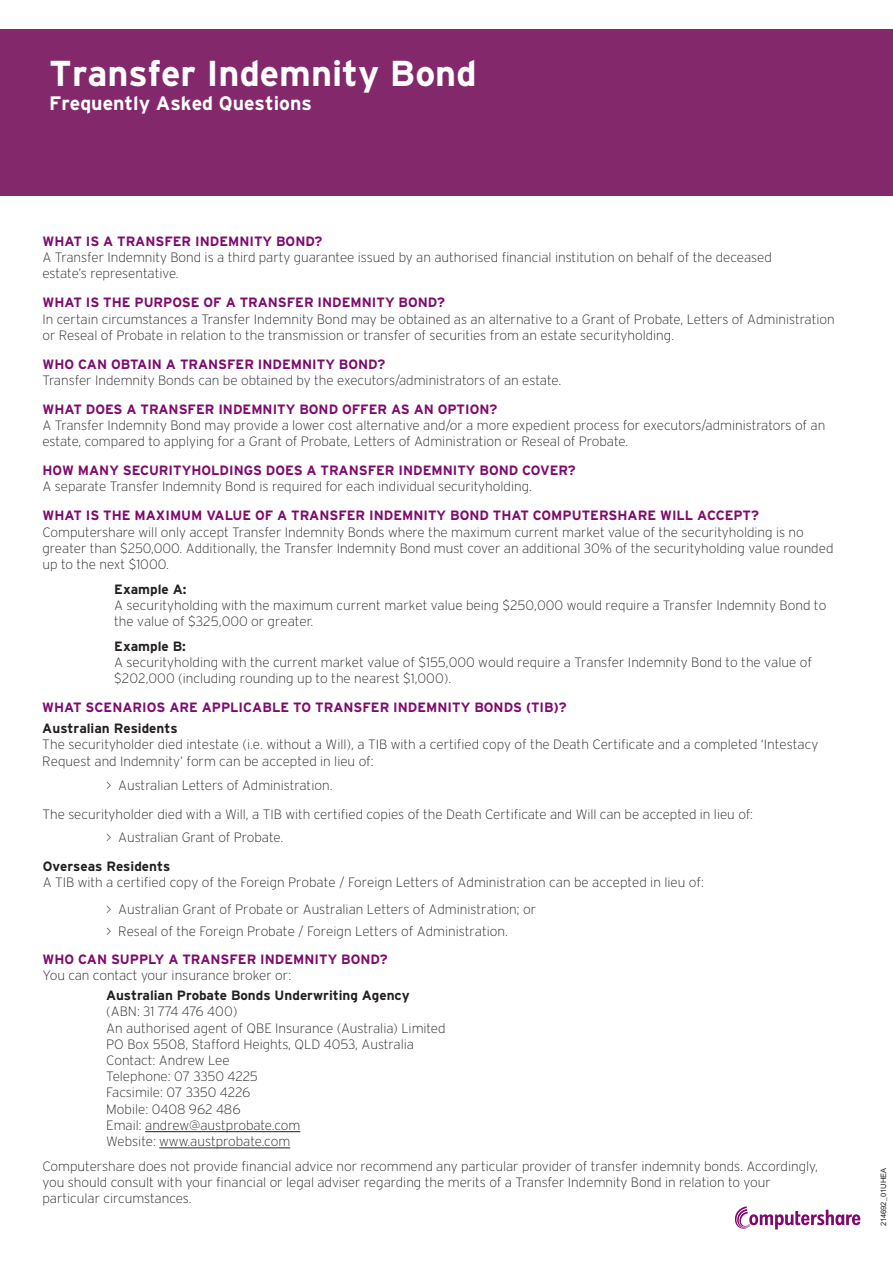
<style>
.page{position:relative;width:893px;height:1263px;background:#fff}
.page>*{position:absolute;margin:0;border:0;box-sizing:border-box;transform-origin:0 0}
.t1{font:700 36px "Interstate";color:#fff}
.t2{font:700 19.5px "Interstate";color:#fff}
.t3{font:200 13.5px/16.2px "Interstate";color:#231f20}
.t4{font:700 13.5px "Interstate";color:#7e0a6d}
.t5{font:700 13.5px "Interstate";color:#231f20}
.t6{font:7.5px "Arial";color:#231f20}
</style>
<div class="page">
<div style="left:0;top:29px;width:893px;height:167px;background:#83296b"></div>
<hr style="left:145px;top:1131px;width:155px;height:1px;background:#231f20">
<hr style="left:159px;top:1147px;width:131px;height:1px;background:#231f20">
<svg style="left:734px;top:1206px;width:126px;height:23px"></svg>
<h1 class="t1" style="left:49px;top:54px;width:429px">Transfer Indemnity Bond</h1>
<h2 class="t2" style="left:49px;top:92px;width:264px">Frequently Asked Questions</h2>
<p class="t4" style="left:43px;top:234px;width:281px">WHAT IS A TRANSFER INDEMNITY BOND?</p>
<p class="t3" style="left:43px;top:249px;width:731px">A Transfer Indemnity Bond is a third party guarantee issued by an authorised financial institution on behalf of the deceased estate’s representative.</p>
<p class="t4" style="left:43px;top:295px;width:404px">WHAT IS THE PURPOSE OF A TRANSFER INDEMNITY BOND?</p>
<p class="t3" style="left:43px;top:311px;width:794px">In certain circumstances a Transfer Indemnity Bond may be obtained as an alternative to a Grant of Probate, Letters of Administration or Reseal of Probate in relation to the transmission or transfer of securities from an estate securityholding.</p>
<p class="t4" style="left:43px;top:356px;width:344px">WHO CAN OBTAIN A TRANSFER INDEMNITY BOND?</p>
<p class="t3" style="left:43px;top:372px;width:520px">Transfer Indemnity Bonds can be obtained by the executors/administrators of an estate.</p>
<p class="t4" style="left:43px;top:402px;width:456px">WHAT DOES A TRANSFER INDEMNITY BOND OFFER AS AN OPTION?</p>
<p class="t3" style="left:43px;top:417px;width:784px">A Transfer Indemnity Bond may provide a lower cost alternative and/or a more expedient process for executors/administrators of an estate, compared to applying for a Grant of Probate, Letters of Administration or Reseal of Probate.</p>
<p class="t4" style="left:43px;top:463px;width:535px">HOW MANY SECURITYHOLDINGS DOES A TRANSFER INDEMNITY BOND COVER?</p>
<p class="t3" style="left:43px;top:479px;width:491px">A separate Transfer Indemnity Bond is required for each individual securityholding.</p>
<p class="t4" style="left:43px;top:508px;width:718px">WHAT IS THE MAXIMUM VALUE OF A TRANSFER INDEMNITY BOND THAT COMPUTERSHARE WILL ACCEPT?</p>
<p class="t3" style="left:43px;top:524px;width:792px">Computershare will only accept Transfer Indemnity Bonds where the maximum current market value of the securityholding is no greater than $250,000. Additionally, the Transfer Indemnity Bond must cover an additional 30% of the securityholding value rounded up to the next $1000.</p>
<p class="t5" style="left:114px;top:581px;width:74px">Example A:</p>
<p class="t3" style="left:114px;top:597px;width:714px">A securityholding with the maximum current market value being $250,000 would require a Transfer Indemnity Bond to the value of $325,000 or greater.</p>
<p class="t5" style="left:114px;top:638px;width:73px">Example B:</p>
<p class="t3" style="left:114px;top:654px;width:699px">A securityholding with the current market value of $155,000 would require a Transfer Indemnity Bond to the value of $202,000 (including rounding up to the nearest $1,000).</p>
<p class="t4" style="left:42px;top:700px;width:526px">WHAT SCENARIOS ARE APPLICABLE TO TRANSFER INDEMNITY BONDS (TIB)?</p>
<p class="t5" style="left:42px;top:721px;width:137px">Australian Residents</p>
<p class="t3" style="left:42px;top:736px;width:777px">The securityholder died intestate (i.e. without a Will), a TIB with a certified copy of the Death Certificate and a completed ‘Intestacy<br>Request and Indemnity’ form can be accepted in lieu of:</p>
<p class="t3" style="left:43px;top:771px;width:712px;line-height:29px;text-indent:64px">&gt; Australian Letters of Administration.<br>The securityholder died with a Will, a TIB with certified copies of the Death Certificate and Will can be accepted in lieu of:</p>
<p class="t3" style="left:106px;top:829px;width:178px">&gt; Australian Grant of Probate.</p>
<p class="t5" style="left:43px;top:858px;width:129px">Overseas Residents</p>
<p class="t3" style="left:106px;top:868px;width:599px;line-height:27px;text-indent:-64px">A TIB with a certified copy of the Foreign Probate / Foreign Letters of Administration can be accepted in lieu of: &gt; Australian Grant of Probate or Australian Letters of Administration; or</p>
<p class="t3" style="left:106px;top:923px;width:403px">&gt; Reseal of the Foreign Probate / Foreign Letters of Administration.</p>
<p class="t4" style="left:43px;top:951px;width:347px">WHO CAN SUPPLY A TRANSFER INDEMNITY BOND?</p>
<p class="t3" style="left:43px;top:967px;width:250px">You can contact your insurance broker or:</p>
<p class="t5" style="left:106px;top:988px;width:305px">Australian Probate Bonds Underwriting Agency</p>
<p class="t3" style="left:106px;top:1003px;width:341px">(ABN: 31 774 476 400)<br>An authorised agent of QBE Insurance (Australia) Limited<br>PO Box 5508, Stafford Heights, QLD 4053, Australia<br>Contact: Andrew Lee<br>Telephone: 07 3350 4225<br>Facsimile: 07 3350 4226<br>Mobile: 0408 962 486<br>Email: andrew@austprobate.com<br>Website: www.austprobate.com</p>
<p class="t3" style="left:43px;top:1158px;width:777px">Computershare does not provide financial advice nor recommend any particular provider of transfer indemnity bonds. Accordingly, you should consult with your financial or legal adviser regarding the merits of a Transfer Indemnity Bond in relation to your particular circumstances.</p>
<p class="t6" style="left:879px;top:1226px;width:60px;rotate:-90deg">214692_01UHEA</p>
</div>
